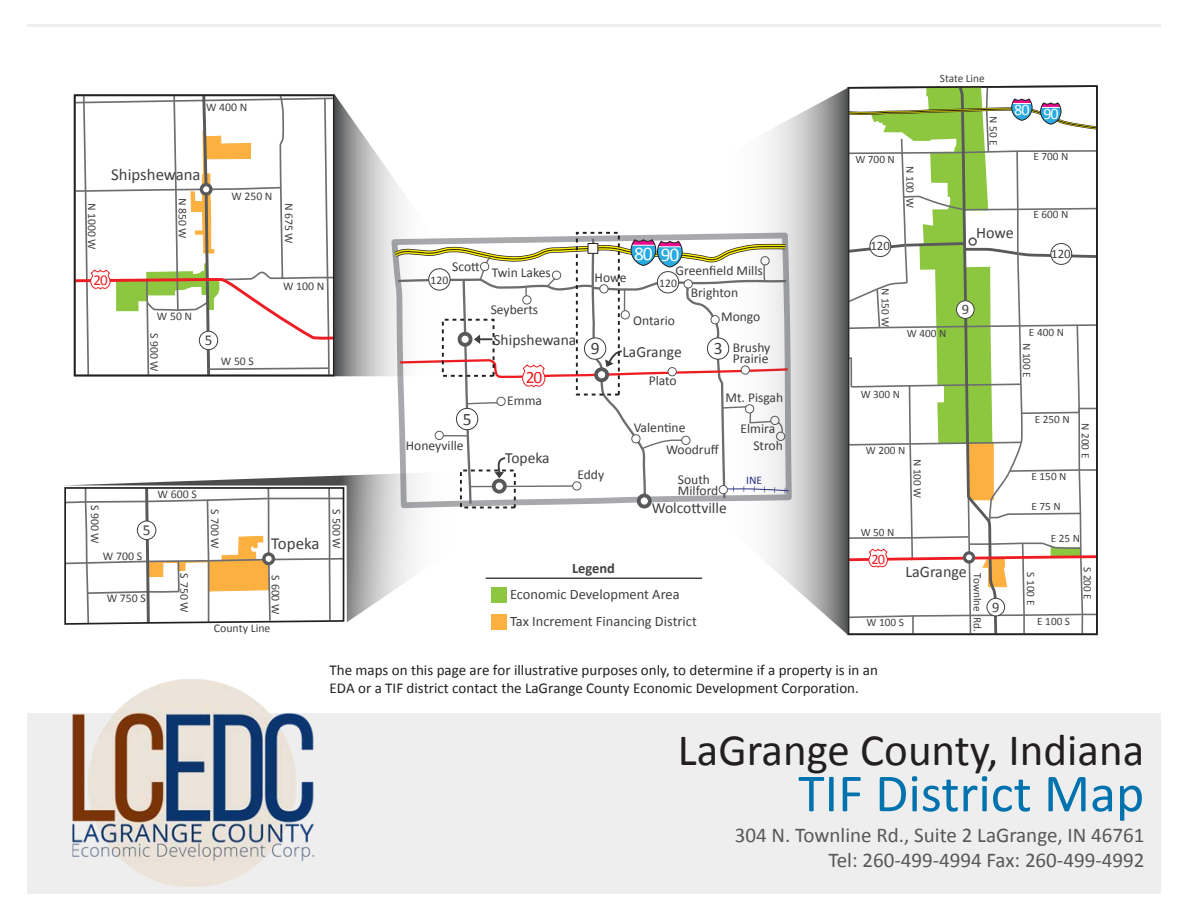
<style>
.page{position:relative;width:1188px;height:918px;background:#fff}
.page>*{position:absolute;margin:0;border:0;box-sizing:border-box;transform-origin:0 0}
.t1{font:54px "Calibri";color:#0073ae}
.t2{font:45px "Calibri";color:#231f20}
.t3{font:21px/25.2px "Calibri";color:#57585a;text-align:right}
.t4{font:19.35px "Calibri";color:#fff}
.t5{font:17.4px "Calibri";color:#3e3e3f}
.t6{font:17.4px "Calibri";color:#ee1d23}
.t7{font:16.8px "Calibri";color:#414042}
.t8{font:16.05px "Calibri";color:#414042}
.t9{font:16.05px "Calibri";color:#fff}
.t10{font:15.6px "Calibri";color:#3e3e3f}
.t11{font:15.15px "Calibri";color:#404041}
.t12{font:15.15px "Calibri";color:#ee1d23}
.t13{font:15px/18px "Calibri";color:#231f20}
.t14{font:14.4px/27.2px "Calibri";color:#414042}
.t15{font:700 14.4px "Calibri";color:#414042}
.t16{font:14.4px "Calibri";color:#404041}
.t17{font:14.4px "Calibri";color:#ee1d23}
.t18{font:13.65px/11.7px "Calibri";color:#3e3e3f}
.t19{font:12.9px "Calibri";color:#404041}
.t20{font:11.85px "Calibri";color:#414042}
.t21{font:11.7px "Calibri";color:#414042}
.t22{font:11.7px "Calibri";color:#3e3e3f}
.t23{font:11.7px "Calibri";color:#2a3088}
.t24{font:11.25px "Calibri";color:#414042}
</style>
<div class="page">
<div style="left:27px;top:713px;width:1134px;height:180px;background:#eeeeef"></div>
<svg style="left:397px;top:236px;width:179px;height:270px"></svg>
<div style="left:523px;top:296px;width:8px;height:8px;background:#fff;border-radius:50%"></div>
<div style="left:522px;top:295px;width:9px;height:9px;border:1px solid #57585a;border-radius:50%"></div>
<div style="left:552px;top:271px;width:9px;height:8px;background:#fff;border-radius:50%"></div>
<div style="left:552px;top:271px;width:9px;height:9px;border:1px solid #57585a;border-radius:50%"></div>
<div style="left:497px;top:397px;width:8px;height:9px;background:#fff;border-radius:50%"></div>
<div style="left:496px;top:397px;width:10px;height:9px;border:1px solid #57585a;border-radius:50%"></div>
<div style="left:435px;top:431px;width:8px;height:9px;background:#fff;border-radius:50%"></div>
<div style="left:435px;top:431px;width:9px;height:9px;border:1px solid #57585a;border-radius:50%"></div>
<div style="left:573px;top:482px;width:8px;height:8px;background:#fff;border-radius:50%"></div>
<div style="left:572px;top:481px;width:9px;height:9px;border:1px solid #57585a;border-radius:50%"></div>
<div style="left:442px;top:319px;width:53px;height:58px;border:2px dashed #231f20"></div>
<div style="left:460px;top:470px;width:56px;height:38px;border:2px dashed #231f20"></div>
<hr style="left:27px;top:24px;width:1134px;height:3px;background:#eeeeef">
<svg style="left:847px;top:85px;width:251px;height:551px"></svg>
<div style="left:491px;top:614px;width:16px;height:16px;background:#fbb040"></div>
<hr style="left:486px;top:578px;width:216px;height:1px;background:#414042">
<svg style="left:106px;top:471px;width:409px;height:151px"></svg>
<svg style="left:73px;top:94px;width:262px;height:283px"></svg>
<svg style="left:334px;top:94px;width:159px;height:282px"></svg>
<svg style="left:576px;top:88px;width:272px;height:547px"></svg>
<svg style="left:64px;top:484px;width:281px;height:141px"></svg>
<img style="left:72px;top:679px;width:242px;height:208px">
<p class="t21" style="left:206px;top:99px;width:43px">W 400 N</p>
<p class="t7" style="left:111px;top:164px;width:91px">Shipshewana</p>
<p class="t21" style="left:231px;top:189px;width:43px">W 250 N</p>
<p class="t21" style="left:190px;top:198px;width:43px;rotate:90deg">N 850 W</p>
<p class="t21" style="left:99px;top:203px;width:49px;rotate:90deg">N 1000 W</p>
<p class="t21" style="left:296px;top:203px;width:43px;rotate:90deg">N 675 W</p>
<p class="t12" style="left:94px;top:271px;width:16px">20</p>
<p class="t21" style="left:157px;top:308px;width:37px">W 50 N</p>
<p class="t21" style="left:162px;top:333px;width:40px;rotate:90deg">S 900 W</p>
<p class="t11" style="left:205px;top:331px;width:9px">5</p>
<p class="t21" style="left:221px;top:354px;width:35px">W 50 S</p>
<p class="t21" style="left:283px;top:279px;width:43px">W 100 N</p>
<p class="t20" style="left:103px;top:505px;width:41px;rotate:90deg">S 900 W</p>
<p class="t11" style="left:143px;top:520px;width:9px">5</p>
<p class="t20" style="left:103px;top:548px;width:41px">W 700 S</p>
<p class="t20" style="left:107px;top:591px;width:41px">W 750 S</p>
<p class="t20" style="left:158px;top:487px;width:41px">W 600 S</p>
<p class="t20" style="left:192px;top:573px;width:41px;rotate:90deg">S 750 W</p>
<p class="t20" style="left:223px;top:509px;width:41px;rotate:90deg">S 700 W</p>
<p class="t20" style="left:344px;top:509px;width:41px;rotate:90deg">S 500 W</p>
<p class="t20" style="left:283px;top:575px;width:41px;rotate:90deg">S 600 W</p>
<p class="t7" style="left:271px;top:533px;width:50px">Topeka</p>
<p class="t20" style="left:214px;top:620px;width:58px">County Line</p>
<p class="t18" style="left:452px;top:267px;width:100px">Scott Twin Lakes</p>
<p class="t22" style="left:431px;top:272px;width:19px">120</p>
<p class="t18" style="left:491px;top:304px;width:49px">Seyberts</p>
<p class="t10" style="left:494px;top:330px;width:84px">Shipshewana</p>
<p class="t4" style="left:634px;top:242px;width:46px">80 90</p>
<p class="t22" style="left:659px;top:275px;width:19px">120</p>
<p class="t18" style="left:676px;top:264px;width:89px">Greenfield Mills</p>
<p class="t18" style="left:595px;top:272px;width:33px">Howe</p>
<p class="t18" style="left:721px;top:280px;width:41px;line-height:24px;text-indent:-30px">Brighton<br>Mongo</p>
<p class="t18" style="left:633px;top:314px;width:43px">Ontario</p>
<p class="t5" style="left:591px;top:337px;width:10px">9</p>
<p class="t5" style="left:714px;top:337px;width:10px">3</p>
<p class="t10" style="left:622px;top:342px;width:61px">LaGrange</p>
<p class="t18" style="left:733px;top:341px;width:39px">Brushy<br>Prairie</p>
<p class="t5" style="left:463px;top:408px;width:10px">5</p>
<p class="t18" style="left:406px;top:440px;width:59px">Honeyville</p>
<p class="t6" style="left:526px;top:366px;width:18px">20</p>
<p class="t18" style="left:507px;top:395px;width:36px">Emma</p>
<p class="t10" style="left:505px;top:448px;width:46px">Topeka</p>
<p class="t18" style="left:577px;top:468px;width:28px">Eddy</p>
<p class="t15" style="left:572px;top:559px;width:44px">Legend</p>
<p class="t18" style="left:649px;top:375px;width:30px">Plato</p>
<p class="t18" style="left:666px;top:416px;width:54px;line-height:21.9px;text-indent:-32px">Valentine<br>Woodruff</p>
<p class="t18" style="left:753px;top:421px;width:31px;line-height:16.5px;text-indent:-13px">Elmira<br>Stroh</p>
<p class="t18" style="left:678px;top:474px;width:42px;line-height:10.8px">South<br>Milford</p>
<p class="t18" style="left:725px;top:392px;width:59px">Mt. Pisgah</p>
<p class="t23" style="left:746px;top:473px;width:18px">INE</p>
<p class="t10" style="left:652px;top:498px;width:76px">Wolcottville</p>
<p class="t14" style="left:510px;top:581px;width:188px">Economic Development Area<br>Tax Increment Financing District</p>
<p class="t24" style="left:940px;top:72px;width:46px">State Line</p>
<p class="t24" style="left:1001px;top:116px;width:31px;rotate:90deg">N 50 E</p>
<p class="t9" style="left:1014px;top:102px;width:46px">80 90</p>
<p class="t24" style="left:855px;top:152px;width:41px">W 700 N</p>
<p class="t24" style="left:1033px;top:149px;width:36px">E 700 N</p>
<p class="t19" style="left:870px;top:238px;width:21px">120</p>
<p class="t24" style="left:893px;top:288px;width:41px;rotate:90deg">N 150 W</p>
<p class="t24" style="left:917px;top:166px;width:44px;rotate:90deg">N 100 W</p>
<p class="t8" style="left:976px;top:223px;width:39px">Howe</p>
<p class="t16" style="left:962px;top:300px;width:9px">9</p>
<p class="t24" style="left:1033px;top:207px;width:36px">E 600 N</p>
<p class="t19" style="left:1051px;top:246px;width:21px">120</p>
<p class="t24" style="left:907px;top:326px;width:41px">W 400 N</p>
<p class="t24" style="left:1029px;top:325px;width:36px">E 400 N</p>
<p class="t24" style="left:1034px;top:343px;width:36px;rotate:90deg">N 100 E</p>
<p class="t24" style="left:861px;top:387px;width:41px">W 300 N</p>
<p class="t24" style="left:866px;top:443px;width:41px">W 200 N</p>
<p class="t24" style="left:925px;top:459px;width:41px;rotate:90deg">N 100 W</p>
<p class="t24" style="left:861px;top:525px;width:35px">W 50 N</p>
<p class="t17" style="left:872px;top:550px;width:15px">20</p>
<p class="t24" style="left:1035px;top:412px;width:36px">E 250 N</p>
<p class="t24" style="left:1093px;top:423px;width:36px;rotate:90deg">N 200 E</p>
<p class="t24" style="left:1032px;top:469px;width:36px">E 150 N</p>
<p class="t24" style="left:1032px;top:499px;width:31px">E 75 N</p>
<p class="t24" style="left:1051px;top:532px;width:31px">E 25 N</p>
<p class="t8" style="left:905px;top:561px;width:63px">LaGrange</p>
<p class="t24" style="left:1038px;top:572px;width:34px;rotate:90deg">S 100 E</p>
<p class="t24" style="left:985px;top:573px;width:60px;rotate:90deg">Townlne Rd.</p>
<p class="t16" style="left:992px;top:598px;width:9px">9</p>
<p class="t24" style="left:867px;top:615px;width:39px">W 100 S</p>
<p class="t24" style="left:1037px;top:614px;width:34px">E 100 S</p>
<p class="t24" style="left:1095px;top:567px;width:34px;rotate:90deg">S 200 E</p>
<p class="t13" style="left:330px;top:661px;width:550px">The maps on this page are for illustrative purposes only, to determine if a property is in an<br>EDA or a TIF district contact the LaGrange County Economic Development Corporation.</p>
<p class="t2" style="left:678px;top:721px;width:468px">LaGrange County, Indiana</p>
<p class="t1" style="left:798px;top:759px;width:348px">TIF District Map</p>
<p class="t3" style="left:735px;top:823px;width:411px">304 N. Townline Rd., Suite 2 LaGrange, IN 46761<br>Tel: 260-499-4994 Fax: 260-499-4992</p>
</div>
